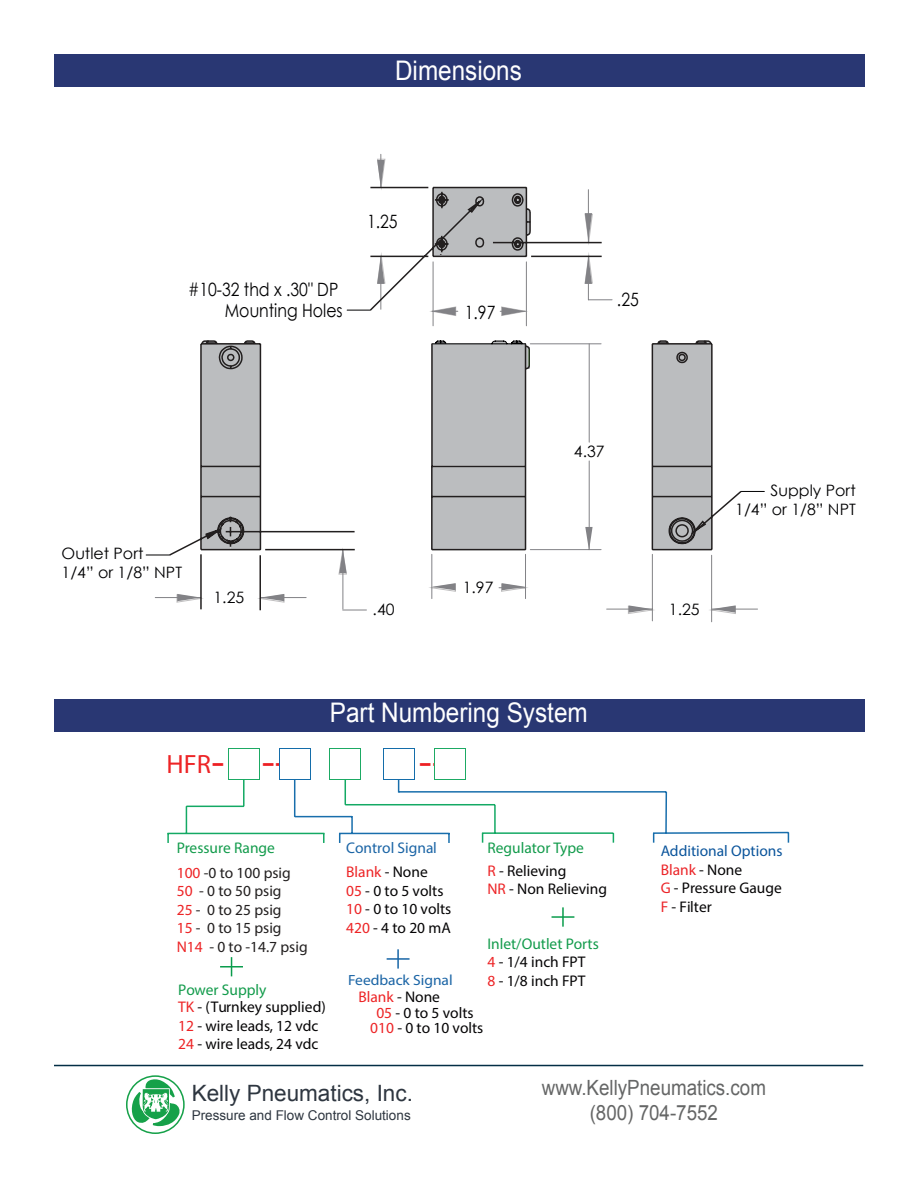
<style>
.page{position:relative;width:918px;height:1188px;background:#fff}
.page>*{position:absolute;margin:0;border:0;box-sizing:border-box;transform-origin:0 0}
.t1{font:42.45px "Myriad Pro";color:#ed2023}
.t2{font:27px "Arial";color:#fff;scale:.9 1}
.t3{font:22.5px "Arial";color:#2e3640}
.t4{font:21px/25.2px "Arial";color:#656666;text-align:center;scale:.89 1}
.t5{font:18.3px/20.9px "Century Gothic";color:#010102;text-align:right;scale:.86 1}
.t6{font:15.75px/18.9px "Century Gothic";color:#010102;text-align:right}
.t7{font:15.45px/18.6px "Myriad Pro";color:#050405}
.t8{font:15.45px/18.6px "Myriad Pro";color:#221f1f}
.t9{font:15.45px "Myriad Pro";color:#129b4b}
.t10{font:15.45px "Myriad Pro";color:#1a64a5}
.t11{font:15.45px "Myriad Pro";color:#ed2426}
.t12{font:14.7px "Myriad Pro";color:#1a64a5;scale:1.05 1}
.t13{font:13.5px "Arial";color:#2e3640}
.s1{font-size:26.55px;color:#ed2426}
.s2{color:#ed2426}
.s3{color:#129b4b}
.s4{color:#050405}
.s5{color:#0a549b}
.s6{color:#eb2428}
</style>
<div class="page">
<div style="left:54px;top:54px;width:810px;height:33px;background:#293773"></div>
<div style="left:54px;top:699px;width:810px;height:32px;background:#293773"></div>
<hr style="left:711px;top:555px;width:1px;height:67px;background:#828286">
<svg style="left:146px;top:555px;width:22px;height:1px"></svg>
<hr style="left:652px;top:554px;width:1px;height:67px;background:#828286">
<hr style="left:155px;top:597px;width:46px;height:1px;background:#828286">
<svg style="left:176px;top:340px;width:588px;height:274px"></svg>
<hr style="left:380px;top:154px;width:1px;height:34px;background:#828286">
<hr style="left:526px;top:262px;width:1px;height:64px;background:#828286">
<hr style="left:433px;top:262px;width:1px;height:64px;background:#828286">
<svg style="left:347px;top:158px;width:265px;height:158px"></svg>
<hr style="left:54px;top:1065px;width:809px;height:1px;background:#032e45">
<svg style="left:126px;top:1075px;width:59px;height:59px"></svg>
<svg style="left:279px;top:748px;width:31px;height:32px"></svg>
<div style="left:280px;top:749px;width:29px;height:30px;background:#fff"></div>
<svg style="left:383px;top:748px;width:31px;height:32px"></svg>
<div style="left:384px;top:749px;width:29px;height:30px;background:#fff"></div>
<svg style="left:435px;top:748px;width:31px;height:30px"></svg>
<div style="left:436px;top:749px;width:29px;height:30px;background:#fff"></div>
<hr style="left:243px;top:780px;width:2px;height:26px;background:#14a964">
<hr style="left:186px;top:806px;width:58px;height:1px;background:#14a964">
<svg style="left:186px;top:807px;width:1px;height:26px"></svg>
<hr style="left:168px;top:833px;width:156px;height:1px;background:#14a964">
<svg style="left:167px;top:833px;width:2px;height:10px"></svg>
<svg style="left:323px;top:833px;width:2px;height:10px"></svg>
<hr style="left:294px;top:780px;width:1px;height:37px;background:#186eac">
<hr style="left:295px;top:816px;width:57px;height:1px;background:#186eac">
<svg style="left:351px;top:816px;width:2px;height:17px"></svg>
<hr style="left:339px;top:833px;width:111px;height:1px;background:#186eac">
<svg style="left:345px;top:780px;width:1px;height:24px"></svg>
<hr style="left:345px;top:804px;width:150px;height:1px;background:#14a964">
<svg style="left:397px;top:778px;width:393px;height:65px"></svg>
<svg style="left:231px;top:957px;width:1px;height:19px"></svg>
<hr style="left:220px;top:966px;width:23px;height:2px;background:#0a9c4c">
<hr style="left:397px;top:949px;width:2px;height:20px;background:#1765a6">
<hr style="left:387px;top:958px;width:23px;height:2px;background:#1765a6">
<hr style="left:562px;top:907px;width:2px;height:20px;background:#0a9c4c">
<hr style="left:552px;top:916px;width:22px;height:2px;background:#0a9c4c">
<h2 class="t2" style="left:395px;top:60px;width:143px">Dimensions</h2>
<p class="t5" style="left:188px;top:281px;width:181px">#10-32 thd x .30" DP<br>Mounting Holes</p>
<p class="t5" style="left:367px;top:213px;width:37px">1.25</p>
<p class="t5" style="left:465px;top:303px;width:37px">1.97</p>
<p class="t5" style="left:617px;top:290px;width:27px">.25</p>
<p class="t6" style="left:62px;top:545px;width:122px;text-align:left">Outlet Port<br>1/4î or 1/8î NPT</p>
<p class="t6" style="left:214px;top:590px;width:32px">1.25</p>
<p class="t6" style="left:373px;top:601px;width:23px">.40</p>
<p class="t6" style="left:463px;top:579px;width:32px">1.97</p>
<p class="t6" style="left:574px;top:444px;width:32px">4.37</p>
<h2 class="t2" style="left:330px;top:695px;width:288px">Part Numbering System</h2>
<h1 class="t1" style="left:167px;top:746px;width:136px"><span class="s1">HFR</span>- ---</h1>
<h1 class="t1" style="left:419px;top:746px;width:28px">--</h1>
<p class="t9" style="left:177px;top:842px;width:100px">Pressure Range</p>
<p class="t8" style="left:177px;top:865px;width:132px"><span class="s2">100</span> -0 to 100 psig<br><span class="s2">50</span> - 0 to 50 psig<br><span class="s2">25</span> - 0 to 25 psig<br><span class="s2">15</span> - 0 to 15 psig<br><span class="s2">N14</span> - 0 to -14.7 psig</p>
<p class="t9" style="left:178px;top:984px;width:90px">Power Supply</p>
<p class="t7" style="left:178px;top:999px;width:149px"><span class="s2">TK</span> - (Turnkey supplied)<br><span class="s2">12</span> - wire leads, 12 vdc<br><span class="s2">24</span> - wire leads, 24 vdc</p>
<p class="t10" style="left:346px;top:842px;width:92px">Control Signal</p>
<p class="t9" style="left:487px;top:842px;width:98px">Regulator Type</p>
<p class="t7" style="left:346px;top:864px;width:107px"><span class="s2">Blank</span> - None<br><span class="s2">05</span> - 0 to 5 volts<br><span class="s2">10</span> - 0 to 10 volts<br><span class="s2">420</span> - 4 to 20 mA</p>
<p class="t12" style="left:348px;top:974px;width:101px">Feedback Signal</p>
<p class="t7" style="left:487px;top:863px;width:121px"><span class="s2">R</span> - Relieving<br><span class="s2">NR</span> - Non Relieving</p>
<p class="t7" style="left:487px;top:936px;width:113px"><span class="s3">Inlet/Outlet Ports<br></span><span class="s2">4</span> - 1/4 inch FPT<br><span class="s2">8</span> - 1/8 inch FPT</p>
<p class="t11" style="left:358px;top:991px;width:83px">Blank <span class="s4">- None</span></p>
<p class="t7" style="left:376px;top:1004px;width:99px"><span class="s2">05</span> - 0 to 5 volts</p>
<p class="t7" style="left:370px;top:1020px;width:115px"><span class="s2">010</span> - 0 to 10 volts</p>
<p class="t6" style="left:669px;top:601px;width:32px">1.25</p>
<p class="t6" style="left:735px;top:483px;width:122px">Supply Port<br>1/4î or 1/8î NPT</p>
<p class="t7" style="left:661px;top:843px;width:123px"><span class="s5">Additional Options<br></span><span class="s6">Blank</span> - None<br><span class="s6">G</span> - Pressure Gauge<br><span class="s6">F</span> - Filter</p>
<h3 class="t3" style="left:192px;top:1084px;width:223px">Kelly Pneumatics, Inc.</h3>
<p class="t13" style="left:192px;top:1107px;width:221px">Pressure and Flow Control Solutions</p>
<h3 class="t4" style="left:542px;top:1077px;width:253px">www.KellyPneumatics.com (800) 704-7552</h3>
</div>
